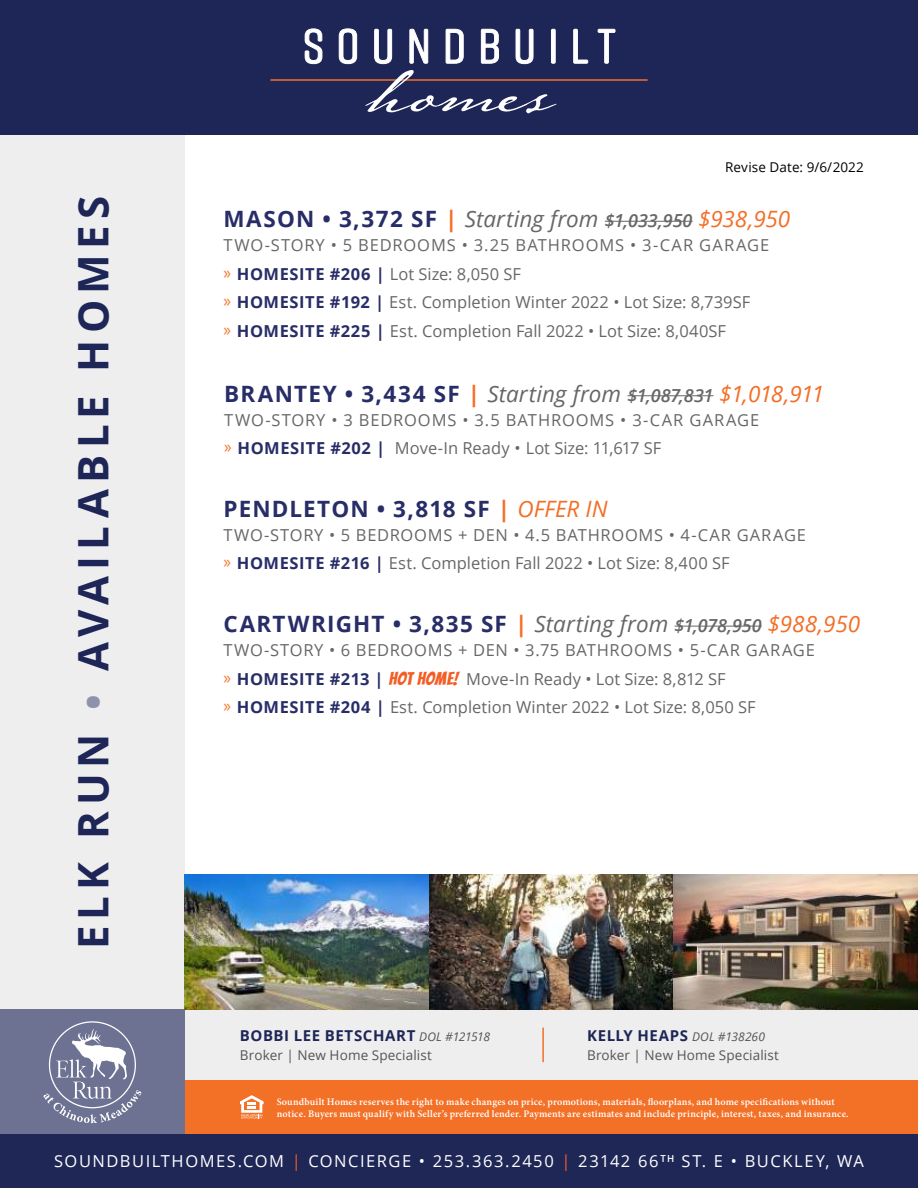
<style>
.page{position:relative;width:918px;height:1188px;background:#fff}
.page>*{position:absolute;margin:0;border:0;box-sizing:border-box;transform-origin:0 0}
.t1{font:700 42px "Open Sans";letter-spacing:.14em;color:#1e2657}
.t2{font:700 22.5px "Open Sans";letter-spacing:.055em;color:#282d68}
.t3{font:16.5px/28.5px "Open Sans";letter-spacing:.01em;color:#666767}
.t4{font:16.5px/28.5px "Open Sans";letter-spacing:.03em;color:#666767}
.t5{font:16.5px/28.5px "Open Sans";letter-spacing:.045em;color:#666767}
.t6{font:16.5px "Open Sans";letter-spacing:.09em;color:#fff}
.t7{font:700 15px "Open Sans";letter-spacing:.04em;color:#1e2657}
.t8{font:13.5px "Open Sans";letter-spacing:.01em;color:#555}
.t9{font:13.5px "Open Sans";letter-spacing:.005em;color:#000}
.t10{font:600 10.05px/12px "Minion Pro";letter-spacing:.015em;color:#fff}
.s1{color:#8e92ab}
.s2{color:#f37027}
.s3{font-weight:400;font-style:italic;color:#666767}
.s4{font-weight:600;font-style:italic;font-size:18px;color:#666767}
.s5{font-weight:400;font-style:italic;color:#f36e27}
.s6{font-family:"Myriad Pro";font-size:18px;color:#f37027}
.s7{font-weight:700;color:#282d68}
.s8{font-family:"Bangers";font-size:18px;color:#f25e26}
.s9{font-weight:400;font-style:italic;font-size:12px;color:#555}
.s10{color:#f15f27}
</style>
<div class="page">
<div style="left:0;top:135px;width:185px;height:875px;background:#eee"></div>
<div style="left:0;top:0;width:918px;height:135px;background:#1e2657"></div>
<hr style="left:270px;top:79px;width:378px;height:2px;background:#f37027">
<svg style="left:305px;top:29px;width:17px;height:35px"></svg>
<svg style="left:339px;top:29px;width:18px;height:35px"></svg>
<svg style="left:374px;top:29px;width:18px;height:35px"></svg>
<svg style="left:409px;top:29px;width:19px;height:35px"></svg>
<svg style="left:446px;top:29px;width:18px;height:35px"></svg>
<svg style="left:481px;top:29px;width:18px;height:35px"></svg>
<svg style="left:516px;top:29px;width:17px;height:35px"></svg>
<div style="left:551px;top:29px;width:4px;height:34px;border:1px solid #fff"></div>
<svg style="left:573px;top:29px;width:15px;height:35px"></svg>
<svg style="left:598px;top:29px;width:17px;height:35px"></svg>
<svg style="left:365px;top:70px;width:192px;height:43px"></svg>
<div style="left:0;top:1134px;width:918px;height:54px;background:#1f2756"></div>
<div style="left:185px;top:1080px;width:733px;height:54px;background:#f37027"></div>
<svg style="left:240px;top:1095px;width:24px;height:24px"></svg>
<div style="left:185px;top:1010px;width:733px;height:70px;background:#eee"></div>
<hr style="left:542px;top:1028px;width:2px;height:34px;background:#f37027">
<div style="left:0;top:1010px;width:185px;height:124px;background:#6d7292"></div>
<svg style="left:43px;top:1029px;width:98px;height:94px"></svg>
<img style="left:185px;top:875px;width:733px;height:135px">
<hr style="left:675px;top:626px;width:87px;height:1px;background:#666767">
<hr style="left:628px;top:395px;width:85px;height:1px;background:#666767">
<hr style="left:605px;top:221px;width:88px;height:1px;background:#666767">
<h1 class="t1" style="left:77px;top:949px;width:755px;rotate:-90deg">ELK RUN <span class="s1">•</span> AVAILABLE HOMES</h1>
<p class="t9" style="left:725px;top:162px;width:140px">Revise Date: 9/6/2022</p>
<h2 class="t2" style="left:224px;top:210px;width:568px">MASON • 3,372 SF <span class="s2">|</span> <span class="s3">Starting from</span> <span class="s4">$1,033,950</span> <span class="s5">$938,950</span></h2>
<p class="t3" style="left:224px;top:233px;width:547px">TWO-STORY • 5 BEDROOMS • 3.25 BATHROOMS • 3-CAR GARAGE <span class="s6">»</span> <span class="s7">HOMESITE #206 |</span> Lot Size: 8,050 SF<br><span class="s6">»</span> <span class="s7">HOMESITE #192 |</span> Est. Completion Winter 2022 • Lot Size: 8,739SF<br><span class="s6">»</span> <span class="s7">HOMESITE #225 |</span> Est. Completion Fall 2022 • Lot Size: 8,040SF</p>
<h2 class="t2" style="left:224px;top:385px;width:601px">BRANTEY • 3,434 SF <span class="s2">|</span> <span class="s3">Starting from</span> <span class="s4">$1,087,831</span> <span class="s5">$1,018,911</span></h2>
<p class="t5" style="left:224px;top:407px;width:537px">TWO-STORY • 3 BEDROOMS • 3.5 BATHROOMS • 3-CAR GARAGE <span class="s6">»</span> <span class="s7">HOMESITE #202 |</span> Move-In Ready • Lot Size: 11,617 SF</p>
<h2 class="t2" style="left:224px;top:500px;width:386px">PENDLETON • 3,818 SF <span class="s2">|</span> <span class="s5">OFFER IN</span></h2>
<p class="t4" style="left:224px;top:522px;width:584px">TWO-STORY • 5 BEDROOMS + DEN • 4.5 BATHROOMS • 4-CAR GARAGE <span class="s6">»</span> <span class="s7">HOMESITE #216 |</span> Est. Completion Fall 2022 • Lot Size: 8,400 SF</p>
<h2 class="t2" style="left:224px;top:615px;width:638px">CARTWRIGHT • 3,835 SF <span class="s2">|</span> <span class="s3">Starting from</span> <span class="s4">$1,078,950</span> <span class="s5">$988,950</span></h2>
<p class="t3" style="left:224px;top:638px;width:593px">TWO-STORY • 6 BEDROOMS + DEN • 3.75 BATHROOMS • 5-CAR GARAGE <span class="s6">»</span> <span class="s7">HOMESITE #213 |</span> <span class="s8">HOT HOME!</span> Move-In Ready • Lot Size: 8,812 SF<br><span class="s6">»</span> <span class="s7">HOMESITE #204 |</span> Est. Completion Winter 2022 • Lot Size: 8,050 SF</p>
<p class="t7" style="left:240px;top:1030px;width:252px">BOBBI LEE BETSCHART <span class="s9">DOL #121518</span></p>
<p class="t8" style="left:240px;top:1050px;width:194px">Broker | New Home Specialist</p>
<p class="t7" style="left:587px;top:1030px;width:179px">KELLY HEAPS <span class="s9">DOL #138260</span></p>
<p class="t8" style="left:587px;top:1050px;width:194px">Broker | New Home Specialist</p>
<p class="t10" style="left:277px;top:1096px;width:574px">Soundbuilt Homes reserves the right to make changes on price, promotions, materials, floorplans, and home specifications without notice. Buyers must qualify with Seller’s preferred lender. Payments are estimates and include principle, interest, taxes, and insurance.</p>
<p class="t6" style="left:54px;top:1155px;width:812px">SOUNDBUILTHOMES.COM <span class="s10">|</span> CONCIERGE • 253.363.2450 <span class="s10">|</span> 23142 66<sup>TH</sup> ST. E • BUCKLEY, WA</p>
</div>
